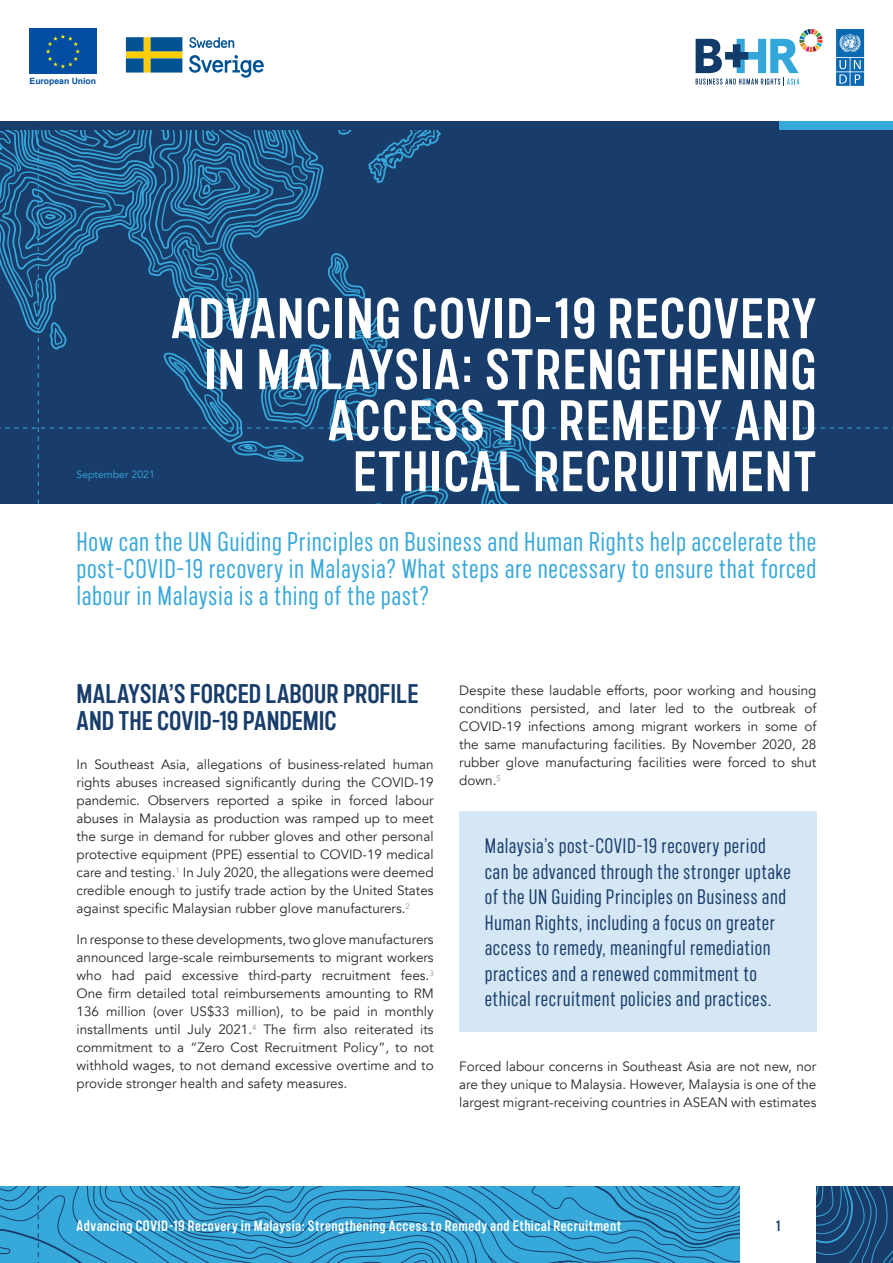
<style>
.page{position:relative;width:893px;height:1263px;background:#fff}
.page>*{position:absolute;margin:0;border:0;box-sizing:border-box;transform-origin:0 0}
.t1{font:700 57px/51px "Marsden Cm Semi";letter-spacing:.025em;color:#fff;text-align:right}
.t2{font:27px/27px "Marsden Cm Regular";letter-spacing:.025em;color:#37a8da;text-align:justify}
.t3{font:700 27px/27px "Marsden Cm Semi";color:#183d6b}
.t4{font:21px/25.5px "Marsden Cm Regular";letter-spacing:.025em;color:#183d6b}
.t5{font:700 15px "Marsden Cm Semi";letter-spacing:.03em;color:#fff}
.t6{font:700 15px "Marsden Cm Semi";color:#183d6b}
.t7{font:13.5px/18px "Avenir";color:#292829;text-align:justify}
.t8{font:10.5px "Avenir";color:#37a8da}
.t9{font:700 8.55px "Arial";color:#034ea2}
</style>
<div class="page">
<svg style="left:0;top:129px;width:893px;height:375px;background:#1a4473"></svg>
<div style="left:778px;top:121px;width:115px;height:8px;background:#37a8da"></div>
<div style="left:0;top:121px;width:778px;height:8px;background:#183d6b"></div>
<svg style="left:836px;top:29px;width:28px;height:57px;background:#3f88c1"></svg>
<svg style="left:696px;top:29px;width:126px;height:57px"></svg>
<div style="left:459px;top:811px;width:357px;height:221px;background:#d5e6f5"></div>
<svg style="left:189px;top:37px;width:75px;height:41px"></svg>
<svg style="left:126px;top:37px;width:56px;height:36px;background:#4f7a70"></svg>
<div style="left:29px;top:29px;width:68px;height:45px;background:#034ea2"></div>
<svg style="left:46px;top:34px;width:34px;height:34px"></svg>
<svg style="left:0;top:1186px;width:740px;height:77px;background:#329acb"></svg>
<svg style="left:816px;top:1186px;width:77px;height:77px;background:#1b4978"></svg>
<p class="t9" style="left:30px;top:75px;width:68px">European Union</p>
<h1 class="t1" style="left:171px;top:294px;width:647px">ADVANCING COVID-19 RECOVERY<br>IN MALAYSIA: STRENGTHENING<br>ACCESS TO REMEDY AND<br>ETHICAL RECRUITMENT</h1>
<h2 class="t2" style="left:77px;top:529px;width:741px">How can the UN Guiding Principles on Business and Human Rights help accelerate the post-COVID-19 recovery in Malaysia? What steps are necessary to ensure that forced labour in Malaysia is a thing of the past?</h2>
<p class="t8" style="left:77px;top:468px;width:80px">September 2021</p>
<h2 class="t3" style="left:77px;top:681px;width:343px">MALAYSIA’S FORCED LABOUR PROFILE<br>AND THE COVID-19 PANDEMIC</h2>
<p class="t7" style="left:77px;top:756px;width:359px">In Southeast Asia, allegations of business-related human rights abuses increased significantly during the COVID-19 pandemic. Observers reported a spike in forced labour abuses in Malaysia as production was ramped up to meet the surge in demand for rubber gloves and other personal protective equipment (PPE) essential to COVID-19 medical care and testing.<sup>1</sup> In July 2020, the allegations were deemed credible enough to justify trade action by the United States against specific Malaysian rubber glove manufacturers.<sup>2</sup></p>
<p class="t7" style="left:77px;top:931px;width:359px">In response to these developments, two glove manufacturers announced large-scale reimbursements to migrant workers who had paid excessive third-party recruitment fees.<sup>3<br></sup>One firm detailed total reimbursements amounting to RM 136 million (over US$33 million), to be paid in monthly installments until July 2021.<sup>4</sup> The firm also reiterated its commitment to a “Zero Cost Recruitment Policy”, to not withhold wages, to not demand excessive overtime and to provide stronger health and safety measures.</p>
<p class="t7" style="left:459px;top:682px;width:359px">Despite these laudable efforts, poor working and housing conditions persisted, and later led to the outbreak of COVID-19 infections among migrant workers in some of the same manufacturing facilities. By November 2020, 28 rubber glove manufacturing facilities were forced to shut down.<sup>5</sup></p>
<p class="t4" style="left:485px;top:834px;width:308px">Malaysia’s post-COVID-19 recovery period can be advanced through the stronger uptake of the UN Guiding Principles on Business and Human Rights, including a focus on greater access to remedy, meaningful remediation practices and a renewed commitment to ethical recruitment policies and practices.</p>
<p class="t7" style="left:459px;top:1057px;width:359px">Forced labour concerns in Southeast Asia are not new, nor are they unique to Malaysia. However, Malaysia is one of the largest migrant-receiving countries in ASEAN with estimates</p>
<p class="t5" style="left:77px;top:1218px;width:546px">Advancing COVID-19 Recovery in Malaysia: Strengthening Access to Remedy and Ethical Recruitment</p>
<p class="t6" style="left:776px;top:1218px;width:6px">1</p>
</div>
